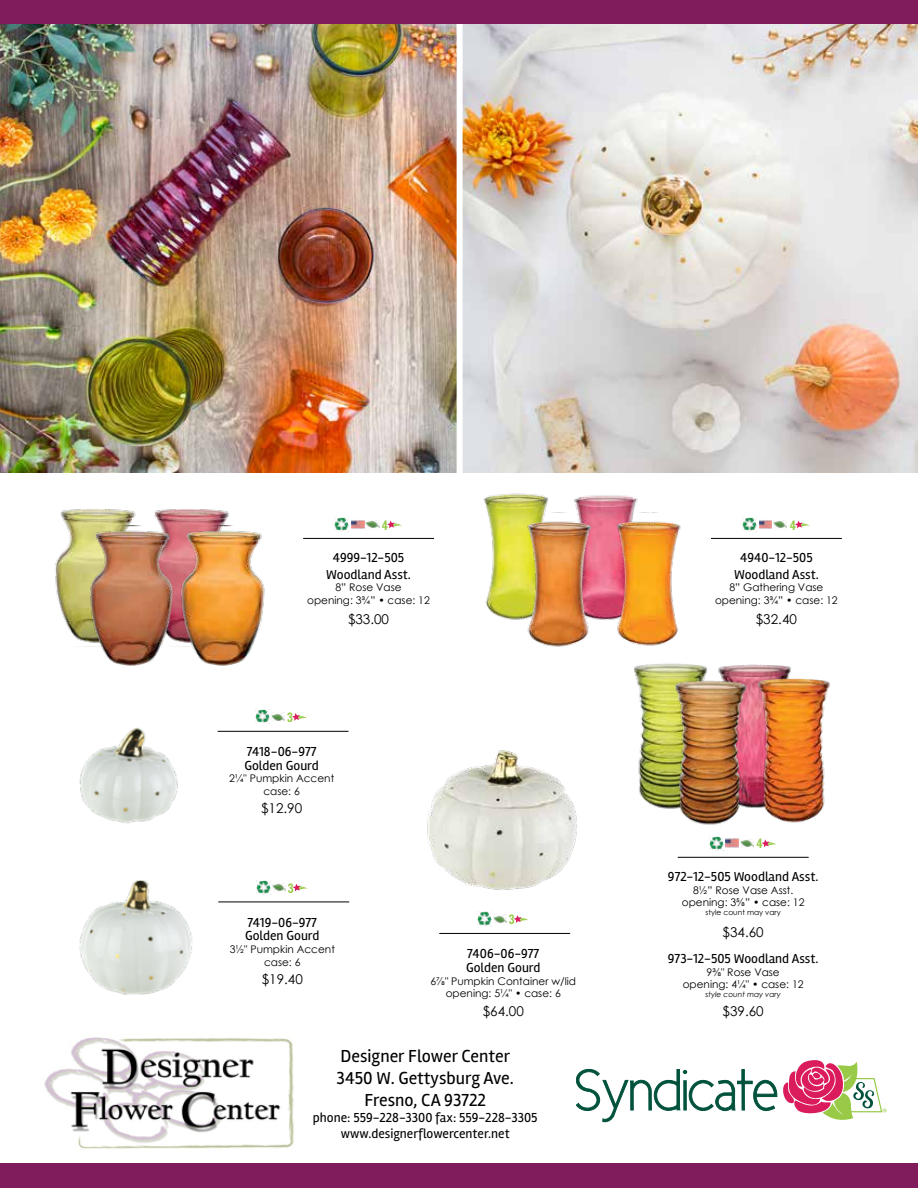
<style>
.page{position:relative;width:918px;height:1188px;background:#fff}
.page>*{position:absolute;margin:0;border:0;box-sizing:border-box;transform-origin:0 0}
.t1{font:18px/21.6px "Rambla";color:#000;text-align:center}
.t2{font:13.5px/16.2px "Rambla";color:#000;text-align:center}
.t3{font:13.5px "Century Gothic";color:#000}
.t4{font:13.5px "Langdon";color:#98ca48}
.t5{font:10.5px/12.6px "Century Gothic";color:#000;text-align:center}
.t6{font:7.5px "Century Gothic";color:#000}
.t7{font:italic 7.5px "Century Gothic";color:#000}
</style>
<div class="page">
<img style="left:0;top:24px;width:918px;height:448px">
<img style="left:55px;top:509px;width:87px;height:133px">
<img style="left:154px;top:509px;width:79px;height:17px">
<img style="left:181px;top:526px;width:84px;height:140px">
<img style="left:88px;top:526px;width:93px;height:140px">
<svg style="left:351px;top:520px;width:28px;height:9px"></svg>
<img style="left:335px;top:517px;width:14px;height:15px">
<svg style="left:387px;top:521px;width:15px;height:7px"></svg>
<svg style="left:759px;top:520px;width:28px;height:9px"></svg>
<img style="left:742px;top:517px;width:15px;height:15px">
<svg style="left:795px;top:521px;width:15px;height:7px"></svg>
<hr style="left:303px;top:538px;width:131px;height:1px;background:#000">
<hr style="left:711px;top:538px;width:131px;height:1px;background:#000">
<img style="left:634px;top:663px;width:73px;height:146px">
<img style="left:719px;top:664px;width:72px;height:144px">
<img style="left:673px;top:668px;width:74px;height:157px">
<img style="left:757px;top:668px;width:73px;height:155px">
<svg style="left:726px;top:838px;width:28px;height:10px"></svg>
<img style="left:709px;top:836px;width:14px;height:14px">
<svg style="left:762px;top:839px;width:15px;height:8px"></svg>
<hr style="left:678px;top:857px;width:131px;height:1px;background:#000">
<hr style="left:439px;top:933px;width:131px;height:1px;background:#000">
<hr style="left:218px;top:902px;width:131px;height:1px;background:#000">
<hr style="left:218px;top:731px;width:131px;height:1px;background:#000">
<img style="left:483px;top:493px;width:155px;height:127px">
<img style="left:519px;top:512px;width:162px;height:135px">
<img style="left:427px;top:750px;width:150px;height:140px">
<svg style="left:493px;top:915px;width:13px;height:8px"></svg>
<img style="left:477px;top:912px;width:14px;height:14px">
<svg style="left:514px;top:915px;width:15px;height:8px"></svg>
<svg style="left:272px;top:883px;width:13px;height:8px"></svg>
<img style="left:256px;top:880px;width:14px;height:14px">
<svg style="left:293px;top:884px;width:15px;height:7px"></svg>
<img style="left:271px;top:713px;width:14px;height:8px">
<img style="left:256px;top:710px;width:14px;height:14px">
<svg style="left:292px;top:713px;width:15px;height:8px"></svg>
<img style="left:79px;top:880px;width:114px;height:115px">
<img style="left:79px;top:727px;width:99px;height:97px">
<img style="left:44px;top:1037px;width:250px;height:112px">
<div style="left:457px;top:0;width:6px;height:486px;background:#fff"></div>
<svg style="left:576px;top:1060px;width:310px;height:62px"></svg>
<div style="left:0;top:1164px;width:918px;height:24px;background:#811c5c"></div>
<div style="left:0;top:0;width:918px;height:24px;background:#811c5c"></div>
<p class="t4" style="left:382px;top:517px;width:8px">4</p>
<p class="t4" style="left:790px;top:517px;width:8px">4</p>
<p class="t2" style="left:326px;top:550px;width:86px">4999-12-505<br>Woodland Asst.</p>
<p class="t5" style="left:307px;top:581px;width:124px">8” Rose Vase<br>opening: 3¾” • case: 12</p>
<p class="t2" style="left:734px;top:550px;width:86px">4940-12-505<br>Woodland Asst.</p>
<p class="t5" style="left:715px;top:581px;width:124px">8” Gathering Vase opening: 3¾” • case: 12</p>
<p class="t3" style="left:348px;top:610px;width:43px">$33.00</p>
<p class="t3" style="left:756px;top:610px;width:43px">$32.40</p>
<p class="t4" style="left:287px;top:709px;width:8px">3</p>
<p class="t2" style="left:244px;top:745px;width:76px;line-height:13.5px;text-align:left">7418-06-977<br>Golden Gourd</p>
<p class="t5" style="left:229px;top:772px;width:107px">2¼" Pumpkin Accent case: 6</p>
<p class="t3" style="left:261px;top:799px;width:43px">$12.90</p>
<p class="t4" style="left:288px;top:880px;width:8px">3</p>
<p class="t2" style="left:245px;top:916px;width:76px;line-height:13.5px;text-align:left">7419-06-977<br>Golden Gourd</p>
<p class="t5" style="left:230px;top:943px;width:107px">3½" Pumpkin Accent case: 6</p>
<p class="t3" style="left:262px;top:970px;width:43px">$19.40</p>
<p class="t4" style="left:509px;top:912px;width:8px">3</p>
<p class="t2" style="left:466px;top:947px;width:76px;line-height:13.5px;text-align:left">7406-06-977<br>Golden Gourd</p>
<p class="t5" style="left:430px;top:974px;width:147px">6⅞" Pumpkin Container w/lid opening: 5¼" • case: 6</p>
<p class="t3" style="left:483px;top:1001px;width:43px">$64.00</p>
<p class="t4" style="left:757px;top:836px;width:8px">4</p>
<p class="t2" style="left:668px;top:869px;width:152px">972-12-505 Woodland Asst.</p>
<p class="t5" style="left:682px;top:884px;width:124px">8½” Rose Vase Asst. opening: 3⅝” • case: 12</p>
<p class="t6" style="left:706px;top:907px;width:77px">style count may vary</p>
<p class="t3" style="left:723px;top:922px;width:43px">$34.60</p>
<p class="t2" style="left:668px;top:950px;width:152px">973-12-505 Woodland Asst.</p>
<p class="t5" style="left:683px;top:965px;width:122px">9⅜" Rose Vase opening: 4¼" • case: 12</p>
<p class="t7" style="left:706px;top:989px;width:77px">style count may vary</p>
<p class="t3" style="left:723px;top:1001px;width:43px">$39.60</p>
<h1 class="t1" style="left:337px;top:1046px;width:179px">Designer Flower Center<br>3450 W. Gettysburg Ave.<br>Fresno, CA 93722</h1>
<p class="t2" style="left:313px;top:1109px;width:226px">phone: 559-228-3300 fax: 559-228-3305 www.designerflowercenter.net</p>
</div>
